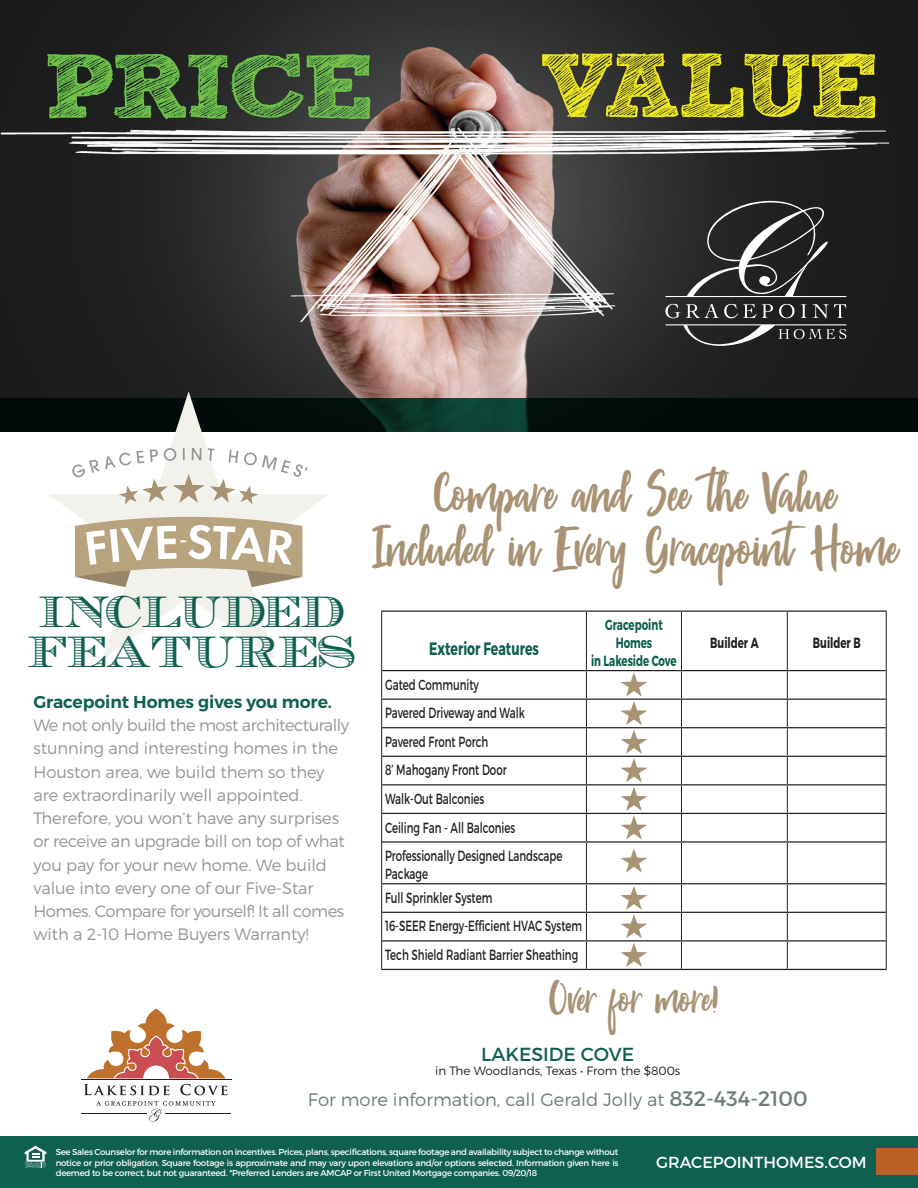
<style>
.page{position:relative;width:918px;height:1188px;background:#fff}
.page>*{position:absolute;margin:0;border:0;box-sizing:border-box;transform-origin:0 0}
.t1{font:45.15px/40.2px "Ecuyer DAX";color:#0f6050}
.t2{font:45px/54px "Passengers Script";color:#a89273;text-align:center}
.t3{font:36px "Passengers Script";color:#a89273}
.t4{font:500 23.4px "Avenir LT";color:#fdfefe}
.t5{font:18.9px "Montserrat";color:#0f6050}
.t6{font:300 18px "Montserrat";color:#6e7c7c}
.t7{font:700 18px "Montserrat";color:#0f6050;scale:.69 1}
.t8{font:600 17.25px "Montserrat";letter-spacing:-.005em;color:#0f6050}
.t9{font:300 16.5px/23.2px "Montserrat";letter-spacing:-.005em;color:#939598}
.t10{font:16.05px "Montserrat";color:#fff}
.t11{font:14.7px/28.5px "Montserrat";color:#231f20;scale:.69 1}
.t12{font:700 14.7px/17.7px "Montserrat";color:#0f6050;text-align:center;scale:.69 1}
.t13{font:700 14.7px "Montserrat";color:#231f20;scale:.69 1}
.t14{font:300 12px "Montserrat";color:#231f20}
.t15{font:8.7px/10.5px "Montserrat";letter-spacing:-.03em;color:#fff;text-align:justify}
.s1{font-weight:400;font-size:21px}
</style>
<div class="page">
<img style="left:0;top:0;width:918px;height:399px">
<svg style="left:0;top:399px;width:918px;height:33px;background:#031712"></svg>
<svg style="left:48px;top:391px;width:281px;height:269px"></svg>
<svg style="left:72px;top:448px;width:236px;height:57px"></svg>
<svg style="left:75px;top:514px;width:227px;height:73px"></svg>
<svg style="left:665px;top:201px;width:181px;height:96px;background:#3c3c3c"></svg>
<svg style="left:665px;top:324px;width:181px;height:22px;background:#454545"></svg>
<svg style="left:665px;top:304px;width:108px;height:14px;background:#505150"></svg>
<svg style="left:779px;top:304px;width:16px;height:14px"></svg>
<svg style="left:801px;top:304px;width:45px;height:14px"></svg>
<div style="left:0;top:1136px;width:918px;height:52px;background:#0f6050"></div>
<div style="left:876px;top:1148px;width:42px;height:27px;background:#ba6128"></div>
<svg style="left:25px;top:1146px;width:21px;height:22px"></svg>
<hr style="left:381px;top:611px;width:205px;height:1px;background:#231f20">
<hr style="left:586px;top:611px;width:95px;height:1px;background:#231f20">
<hr style="left:681px;top:611px;width:106px;height:1px;background:#231f20">
<hr style="left:787px;top:611px;width:100px;height:1px;background:#231f20">
<hr style="left:382px;top:670px;width:204px;height:1px;background:#231f20">
<hr style="left:586px;top:670px;width:95px;height:1px;background:#231f20">
<hr style="left:681px;top:670px;width:106px;height:1px;background:#231f20">
<hr style="left:787px;top:670px;width:99px;height:1px;background:#231f20">
<hr style="left:382px;top:699px;width:204px;height:1px;background:#231f20">
<hr style="left:586px;top:699px;width:95px;height:1px;background:#231f20">
<hr style="left:681px;top:699px;width:106px;height:1px;background:#231f20">
<hr style="left:787px;top:699px;width:99px;height:1px;background:#231f20">
<hr style="left:382px;top:727px;width:204px;height:1px;background:#231f20">
<hr style="left:586px;top:727px;width:95px;height:1px;background:#231f20">
<hr style="left:681px;top:727px;width:106px;height:1px;background:#231f20">
<hr style="left:787px;top:727px;width:99px;height:1px;background:#231f20">
<hr style="left:382px;top:756px;width:204px;height:1px;background:#231f20">
<hr style="left:586px;top:756px;width:95px;height:1px;background:#231f20">
<hr style="left:681px;top:756px;width:106px;height:1px;background:#231f20">
<hr style="left:787px;top:756px;width:99px;height:1px;background:#231f20">
<hr style="left:382px;top:784px;width:204px;height:1px;background:#231f20">
<hr style="left:586px;top:784px;width:95px;height:1px;background:#231f20">
<hr style="left:681px;top:784px;width:106px;height:1px;background:#231f20">
<hr style="left:787px;top:784px;width:99px;height:1px;background:#231f20">
<hr style="left:382px;top:813px;width:204px;height:1px;background:#231f20">
<hr style="left:586px;top:813px;width:95px;height:1px;background:#231f20">
<hr style="left:681px;top:813px;width:106px;height:1px;background:#231f20">
<hr style="left:787px;top:813px;width:99px;height:1px;background:#231f20">
<hr style="left:382px;top:841px;width:204px;height:2px;background:#231f20">
<hr style="left:586px;top:841px;width:95px;height:2px;background:#231f20">
<hr style="left:681px;top:841px;width:106px;height:2px;background:#231f20">
<hr style="left:787px;top:841px;width:99px;height:2px;background:#231f20">
<hr style="left:382px;top:883px;width:204px;height:1px;background:#231f20">
<hr style="left:586px;top:883px;width:95px;height:1px;background:#231f20">
<hr style="left:681px;top:883px;width:106px;height:1px;background:#231f20">
<hr style="left:787px;top:883px;width:99px;height:1px;background:#231f20">
<hr style="left:382px;top:912px;width:204px;height:1px;background:#231f20">
<hr style="left:586px;top:912px;width:95px;height:1px;background:#231f20">
<hr style="left:681px;top:912px;width:106px;height:1px;background:#231f20">
<hr style="left:787px;top:912px;width:99px;height:1px;background:#231f20">
<hr style="left:382px;top:940px;width:204px;height:1px;background:#231f20">
<hr style="left:586px;top:940px;width:95px;height:1px;background:#231f20">
<hr style="left:681px;top:940px;width:106px;height:1px;background:#231f20">
<hr style="left:787px;top:940px;width:99px;height:1px;background:#231f20">
<hr style="left:381px;top:969px;width:205px;height:1px;background:#231f20">
<hr style="left:586px;top:969px;width:95px;height:1px;background:#231f20">
<hr style="left:681px;top:969px;width:106px;height:1px;background:#231f20">
<hr style="left:787px;top:969px;width:100px;height:1px;background:#231f20">
<hr style="left:381px;top:612px;width:1px;height:59px;background:#231f20">
<hr style="left:586px;top:612px;width:1px;height:58px;background:#231f20">
<hr style="left:681px;top:612px;width:1px;height:58px;background:#231f20">
<hr style="left:787px;top:612px;width:1px;height:58px;background:#231f20">
<hr style="left:886px;top:612px;width:1px;height:59px;background:#231f20">
<svg style="left:381px;top:671px;width:1px;height:171px"></svg>
<svg style="left:586px;top:671px;width:1px;height:170px"></svg>
<svg style="left:681px;top:671px;width:1px;height:170px"></svg>
<svg style="left:787px;top:671px;width:1px;height:170px"></svg>
<svg style="left:886px;top:671px;width:1px;height:171px"></svg>
<hr style="left:381px;top:842px;width:1px;height:42px;background:#231f20">
<hr style="left:586px;top:843px;width:1px;height:40px;background:#231f20">
<hr style="left:681px;top:843px;width:1px;height:40px;background:#231f20">
<hr style="left:787px;top:843px;width:1px;height:40px;background:#231f20">
<hr style="left:886px;top:842px;width:1px;height:42px;background:#231f20">
<svg style="left:381px;top:884px;width:1px;height:85px"></svg>
<svg style="left:586px;top:884px;width:1px;height:85px"></svg>
<svg style="left:681px;top:884px;width:1px;height:85px"></svg>
<svg style="left:787px;top:884px;width:1px;height:85px"></svg>
<svg style="left:886px;top:884px;width:1px;height:85px"></svg>
<svg style="left:620px;top:673px;width:28px;height:167px"></svg>
<svg style="left:620px;top:848px;width:27px;height:25px"></svg>
<svg style="left:620px;top:886px;width:28px;height:81px"></svg>
<svg style="left:87px;top:1009px;width:138px;height:69px"></svg>
<svg style="left:84px;top:1084px;width:86px;height:11px"></svg>
<svg style="left:180px;top:1084px;width:47px;height:11px"></svg>
<hr style="left:81px;top:1113px;width:66px;height:1px;background:#231f20">
<hr style="left:165px;top:1113px;width:66px;height:1px;background:#231f20">
<hr style="left:81px;top:1079px;width:150px;height:1px;background:#231f20">
<svg style="left:96px;top:1101px;width:120px;height:21px"></svg>
<h3 class="t4" style="left:180px;top:525px;width:9px">-</h3>
<h1 class="t1" style="left:28px;top:595px;width:329px">INCLUDED<br>FEATURES</h1>
<h2 class="t2" style="left:372px;top:464px;width:527px">Compare and See the Value<br>Included in Every GracepointHome</h2>
<h3 class="t7" style="left:429px;top:638px;width:161px">Exterior Features</h3>
<h3 class="t12" style="left:591px;top:616px;width:126px">Gracepoint<br>Homes<br>in Lakeside Cove</h3>
<h3 class="t13" style="left:710px;top:634px;width:72px">Builder A</h3>
<h3 class="t13" style="left:813px;top:634px;width:71px">Builder B</h3>
<h3 class="t11" style="left:385px;top:670px;width:259px">Gated Community<br>Pavered Driveway and Walk<br>Pavered Front Porch<br>8’ Mahogany Front Door<br>Walk-Out Balconies<br>Ceiling Fan - All Balconies<br>Professionally Designed Landscape</h3>
<h3 class="t11" style="left:385px;top:861px;width:157px;line-height:24.2px">Package<br>Full Sprinkler System</h3>
<h3 class="t11" style="left:385px;top:912px;width:287px">16-SEER Energy-Efficient HVAC System<br>Tech Shield Radiant Barrier Sheathing</h3>
<h3 class="t3" style="left:549px;top:975px;width:172px">Over for more!</h3>
<h3 class="t5" style="left:481px;top:1042px;width:155px">LAKESIDE COVE</h3>
<h3 class="t14" style="left:435px;top:1063px;width:247px">in The Woodlands, Texas • From the $800s</h3>
<h3 class="t6" style="left:308px;top:1088px;width:501px">For more information, call Gerald Jolly at <span class="s1">832-434-2100</span></h3>
<h3 class="t8" style="left:34px;top:691px;width:300px">Gracepoint Homes gives you more.</h3>
<p class="t9" style="left:34px;top:713px;width:317px">We not only build the most architecturally stunning and interesting homes in the Houston area, we build them so they are extraordinarily well appointed.<br>Therefore, you won’t have any surprises or receive an upgrade bill on top of what you pay for your new home. We build value into every one of our Five-Star Homes. Compare for yourself! It all comes with a 2-10 Home Buyers Warranty!</p>
<p class="t15" style="left:56px;top:1147px;width:564px">See Sales Counselor for more information on incentives. Prices, plans, specifications, square footage and availability subject to change without notice or prior obligation. Square footage is approximate and may vary upon elevations and/or options selected. Information given here is deemed to be correct, but not guaranteed. *Preferred Lenders are AMCAP or First United Mortgage companies. 09/20/18</p>
<h3 class="t10" style="left:656px;top:1152px;width:212px">GRACEPOINTHOMES.COM</h3>
</div>
